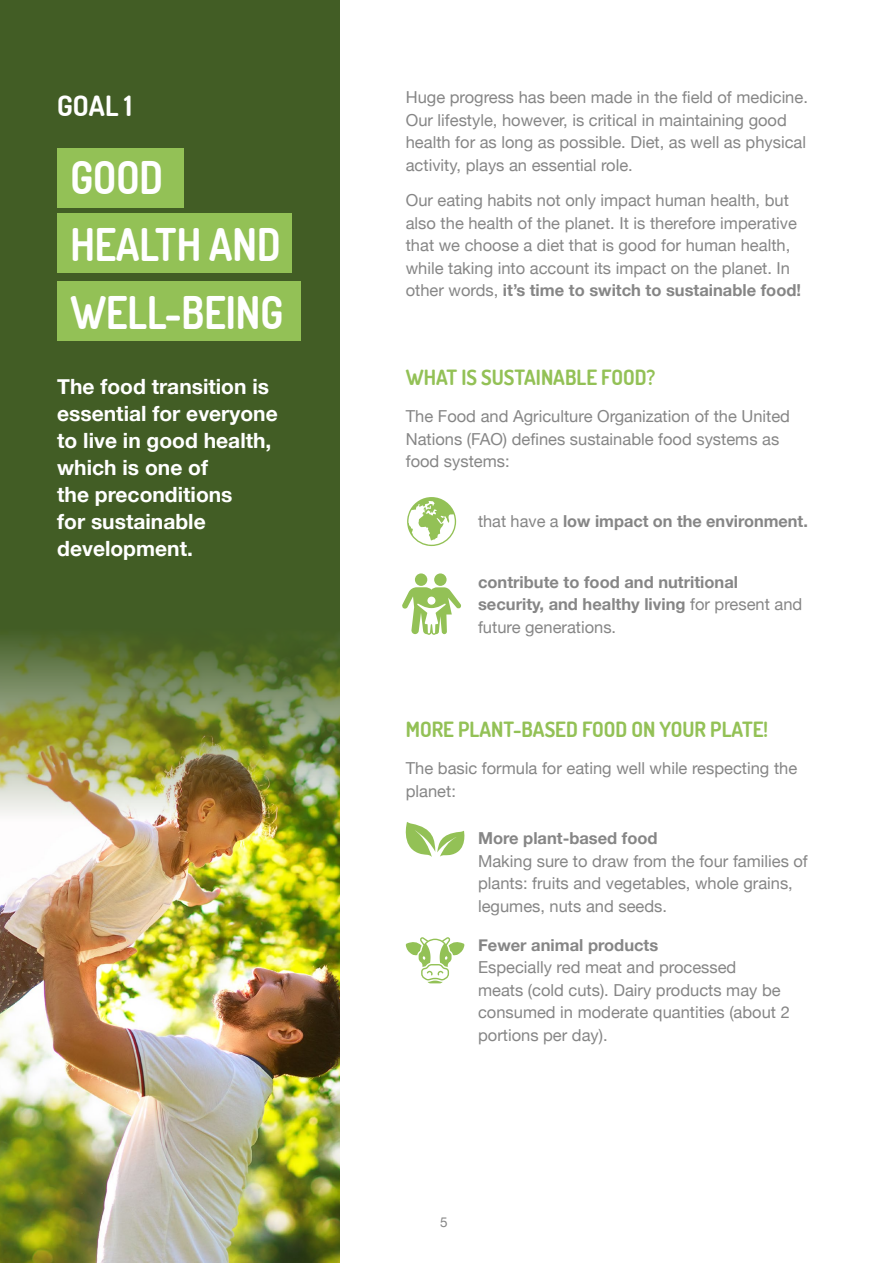
<style>
.page{position:relative;width:893px;height:1263px;background:#fff}
.page>*{position:absolute;margin:0;border:0;box-sizing:border-box;transform-origin:0 0}
.t1{font:700 45px/67.5px "Dosis";color:#fff;scale:.9 1}
.t2{font:700 27.9px "Dosis";color:#fff}
.t3{font:700 21px/27px "Helvetica Neue";color:#fff}
.t4{font:700 21px "Dosis";color:#93c156}
.t5{font:16.5px/22.5px "Helvetica Neue";color:#868686}
.t6{font:700 16.5px/22.5px "Helvetica Neue";color:#868686}
.t7{font:13.5px "Helvetica Neue";color:#868686}
.s1{font-weight:700}
.s2{font-weight:400}
</style>
<div class="page">
<img style="left:0;top:945px;width:340px;height:318px">
<img style="left:0;top:0;width:340px;height:945px">
<div style="left:57px;top:148px;width:126px;height:59px;background:#93c156"></div>
<div style="left:57px;top:213px;width:235px;height:60px;background:#93c156"></div>
<div style="left:57px;top:281px;width:244px;height:60px;background:#93c156"></div>
<svg style="left:407px;top:497px;width:49px;height:49px"></svg>
<div style="left:434px;top:573px;width:13px;height:13px;background:#93c156;border-radius:50%"></div>
<svg style="left:402px;top:587px;width:59px;height:48px"></svg>
<div style="left:415px;top:573px;width:12px;height:13px;background:#93c156;border-radius:50%"></div>
<svg style="left:405px;top:822px;width:60px;height:35px"></svg>
<svg style="left:406px;top:937px;width:58px;height:46px"></svg>
<h2 class="t2" style="left:57px;top:87px;width:76px">GOAL 1</h2>
<h1 class="t1" style="left:70px;top:143px;width:238px">GOOD<br>HEALTH AND<br>WELL-BEING</h1>
<p class="t3" style="left:57px;top:373px;width:222px">The food transition is essential for everyone to live in good health, which is one of<br>the preconditions<br>for sustainable development.</p>
<p class="t5" style="left:406px;top:87px;width:404px">Huge progress has been made in the field of medicine.<br>Our lifestyle, however, is critical in maintaining good health for as long as possible. Diet, as well as physical activity, plays an essential role.</p>
<p class="t5" style="left:406px;top:190px;width:397px">Our eating habits not only impact human health, but also the health of the planet. It is therefore imperative that we choose a diet that is good for human health, while taking into account its impact on the planet. In other words, <span class="s1">it’s time to switch to sustainable food!</span></p>
<p class="t4" style="left:406px;top:364px;width:251px">WHAT IS SUSTAINABLE FOOD?</p>
<p class="t5" style="left:406px;top:406px;width:386px">The Food and Agriculture Organization of the United<br>Nations (FAO) defines sustainable food systems as food systems:</p>
<p class="t6" style="left:478px;top:510px;width:331px"><span class="s2">that have a</span> low impact on the environment.</p>
<p class="t6" style="left:478px;top:571px;width:326px">contribute to food and nutritional security, and healthy living <span class="s2">for present and future generations.</span></p>
<p class="t4" style="left:406px;top:716px;width:364px">MORE PLANT-BASED FOOD ON YOUR PLATE!</p>
<p class="t5" style="left:406px;top:758px;width:393px">The basic formula for eating well while respecting the planet:</p>
<p class="t6" style="left:478px;top:827px;width:181px">More plant-based food</p>
<p class="t5" style="left:478px;top:850px;width:331px">Making sure to draw from the four families of plants: fruits and vegetables, whole grains, legumes, nuts and seeds.</p>
<p class="t6" style="left:478px;top:934px;width:182px">Fewer animal products</p>
<p class="t5" style="left:478px;top:957px;width:313px">Especially red meat and processed<br>meats (cold cuts). Dairy products may be consumed in moderate quantities (about 2 portions per day).</p>
<p class="t7" style="left:440px;top:1212px;width:9px">5</p>
</div>
